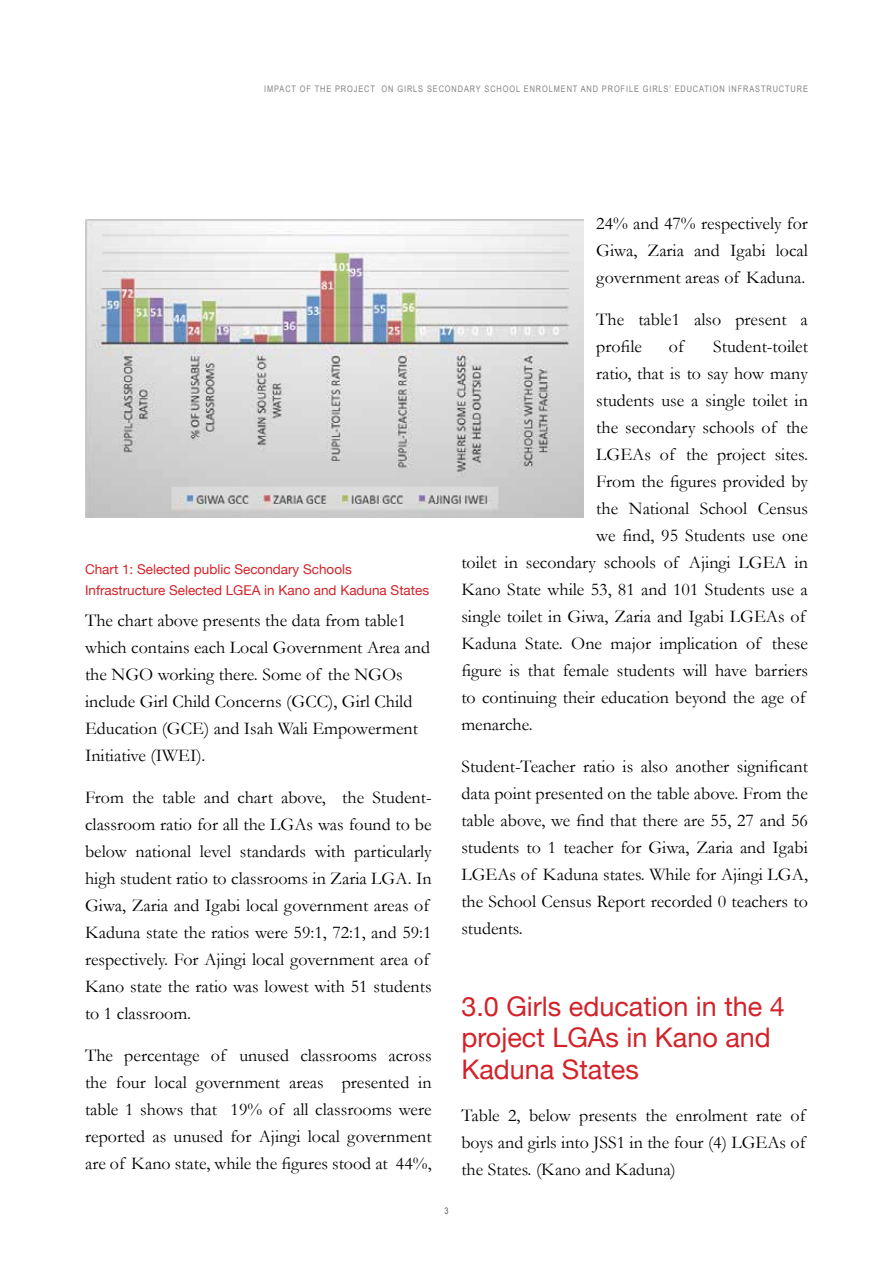
<style>
.page{position:relative;width:893px;height:1263px;background:#fff}
.page>*{position:absolute;margin:0;border:0;box-sizing:border-box;transform-origin:0 0}
.t1{font:27px/31px "Helvetica Neue";color:#d2232a}
.t2{font:18px/27px "Garamond";color:#000;text-align:justify}
.t3{font:13.5px/21px "Helvetica Neue";color:#d2232a}
.t4{font:9px "Arial Narrow";letter-spacing:.1em;color:#808285}
.t5{font:9px "Arial Narrow";color:#58595b}
</style>
<div class="page">
<img style="left:85px;top:219px;width:498px;height:298px">
<p class="t4" style="left:264px;top:82px;width:545px">IMPACT OF THE PROJECT ON GIRLS SECONDARY SCHOOL ENROLMENT AND PROFILE GIRLS’ EDUCATION INFRASTRUCTURE</p>
<p class="t3" style="left:85px;top:560px;width:346px">Chart 1: Selected public Secondary Schools<br>Infrastructure Selected LGEA in Kano and Kaduna States</p>
<p class="t2" style="left:85px;top:607px;width:346px;text-align:left">The chart above presents the data from table1 which contains each Local Government Area and the NGO working there. Some of the NGOs include Girl Child Concerns (GCC), Girl Child Education (GCE) and Isah Wali Empowerment Initiative (IWEI).</p>
<p class="t2" style="left:85px;top:784px;width:348px;text-align:left">From the table and chart above, the Student&shy;classroom ratio for all the LGAs was found to be below national level standards with particularly high student ratio to classrooms in Zaria LGA. In Giwa, Zaria and Igabi local government areas of Kaduna state the ratios were 59:1, 72:1, and 59:1 respectively. For Ajingi local government area of Kano state the ratio was lowest with 51 students to 1 classroom.</p>
<p class="t2" style="left:85px;top:1042px;width:348px">The percentage of unused classrooms across the four local government areas presented in table 1 shows that 19% of all classrooms were reported as unused for Ajingi local government are of Kano state, while the figures stood at 44%,</p>
<p class="t5" style="left:444px;top:1204px;width:6px">3</p>
<p class="t2" style="left:596px;top:210px;width:213px">24% and 47% respectively for Giwa, Zaria and Igabi local government areas of Kaduna.</p>
<p class="t2" style="left:596px;top:306px;width:213px">The table1 also present a profile</p>
<p class="t2" style="left:669px;top:333px;width:16px">of</p>
<p class="t2" style="left:713px;top:333px;width:96px">Student-toilet</p>
<p class="t2" style="left:596px;top:360px;width:213px">ratio, that is to say how many</p>
<p class="t2" style="left:596px;top:387px;width:213px">students use a single toilet in</p>
<p class="t2" style="left:596px;top:414px;width:213px">the secondary schools of the</p>
<p class="t2" style="left:596px;top:441px;width:213px">LGEAs of the project sites.</p>
<p class="t2" style="left:596px;top:468px;width:213px">From the figures provided by</p>
<p class="t2" style="left:596px;top:495px;width:213px">the National School Census</p>
<p class="t2" style="left:596px;top:522px;width:213px">we find, 95 Students use one</p>
<p class="t2" style="left:461px;top:549px;width:348px">toilet in secondary schools of Ajingi LGEA in</p>
<p class="t2" style="left:461px;top:576px;width:348px">Kano State while 53, 81 and 101 Students use a</p>
<p class="t2" style="left:461px;top:603px;width:346px">single toilet in Giwa, Zaria and Igabi LGEAs of</p>
<p class="t2" style="left:461px;top:630px;width:348px">Kaduna State. One major implication of these</p>
<p class="t2" style="left:461px;top:657px;width:348px">figure is that female students will have barriers</p>
<p class="t2" style="left:461px;top:684px;width:346px">to continuing their education beyond the age of</p>
<p class="t2" style="left:461px;top:711px;width:73px">menarche.</p>
<p class="t2" style="left:461px;top:753px;width:348px">Student-Teacher ratio is also another significant data point presented on the table above. From the table above, we find that there are 55, 27 and 56 students to 1 teacher for Giwa, Zaria and Igabi LGEAs of Kaduna states. While for Ajingi LGA, the School Census Report recorded 0 teachers to students.</p>
<h1 class="t1" style="left:461px;top:993px;width:325px">3.0 Girls education in the 4 project LGAs in Kano and<br>Kaduna States</h1>
<p class="t2" style="left:461px;top:1101px;width:346px">Table 2, below presents the enrolment rate of boys and girls into JSS1 in the four (4) LGEAs of the States. (Kano and Kaduna)</p>
</div>
